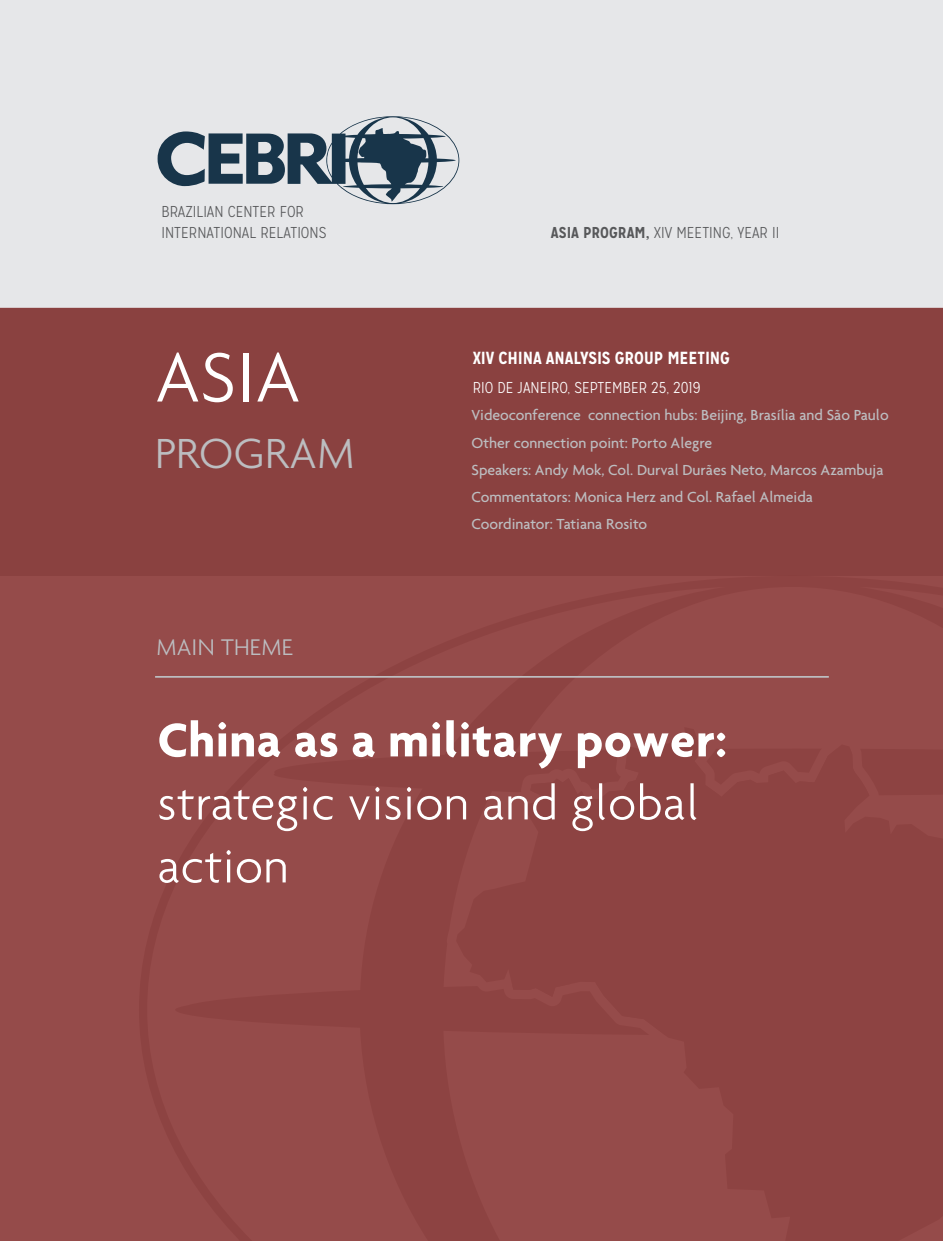
<style>
.page{position:relative;width:943px;height:1241px;background:#fff}
.page>*{position:absolute;margin:0;border:0;box-sizing:border-box;transform-origin:0 0}
.t1{font:300 75.25px "Agenda";color:#fff}
.t2{font:300 50.75px/63px "Agenda";letter-spacing:.01em;color:#fff}
.t3{font:700 50.75px "Agenda";letter-spacing:.01em;color:#fff}
.t4{font:300 45.5px "Agenda";letter-spacing:.01em;color:#bcbdc0}
.t5{font:300 24.5px "Agenda";letter-spacing:.01em;color:#bcbdc0}
.t6{font:700 17.5px "Mission Gothic";letter-spacing:-.01em;color:#fff}
.t7{font:500 15.75px/26.6px "Agenda";color:#bcbdc0}
.t8{font:300 15.75px/21px "Mission Gothic";color:#57585a}
.t9{font:300 15.75px "Mission Gothic";color:#fff}
.s1{font-weight:700}
</style>
<div class="page">
<div style="left:0;top:0;width:943px;height:1240px;background:#e6e7e9"></div>
<div style="left:0;top:308px;width:943px;height:932px;background:#954b4a"></div>
<div style="left:0;top:308px;width:943px;height:267px;background:#8a4140"></div>
<svg style="left:158px;top:116px;width:301px;height:88px"></svg>
<hr style="left:155px;top:676px;width:673px;height:1px;background:#bcbdc0">
<p class="t8" style="left:161px;top:201px;width:166px">BRAZILIAN CENTER FOR<br>INTERNATIONAL RELATIONS</p>
<h1 class="t1" style="left:155px;top:333px;width:147px">ASIA</h1>
<h3 class="t4" style="left:155px;top:426px;width:201px">PROGRAM</h3>
<h3 class="t5" style="left:156px;top:633px;width:138px">MAIN THEME</h3>
<p class="t8" style="left:551px;top:222px;width:230px"><span class="s1">ASIA PROGRAM,</span> XIV MEETING, YEAR II</p>
<p class="t6" style="left:472px;top:347px;width:259px">XIV CHINA ANALYSIS GROUP MEETING</p>
<p class="t9" style="left:472px;top:378px;width:229px">RIO DE JANEIRO, SEPTEMBER 25, 2019</p>
<p class="t7" style="left:471px;top:401px;width:418px">Videoconference connection hubs: Beijing, Brasília and São Paulo</p>
<p class="t7" style="left:471px;top:429px;width:242px">Other connection point: Porto Alegre</p>
<p class="t7" style="left:471px;top:456px;width:413px">Speakers: Andy Mok, Col. Durval Durães Neto, Marcos Azambuja</p>
<p class="t7" style="left:471px;top:483px;width:343px">Commentators: Monica Herz and Col. Rafael Almeida<br>Coordinator: Tatiana Rosito</p>
<h2 class="t3" style="left:158px;top:709px;width:570px">China as a military power:</h2>
<h2 class="t2" style="left:158px;top:770px;width:543px">strategic vision and global action</h2>
</div>
